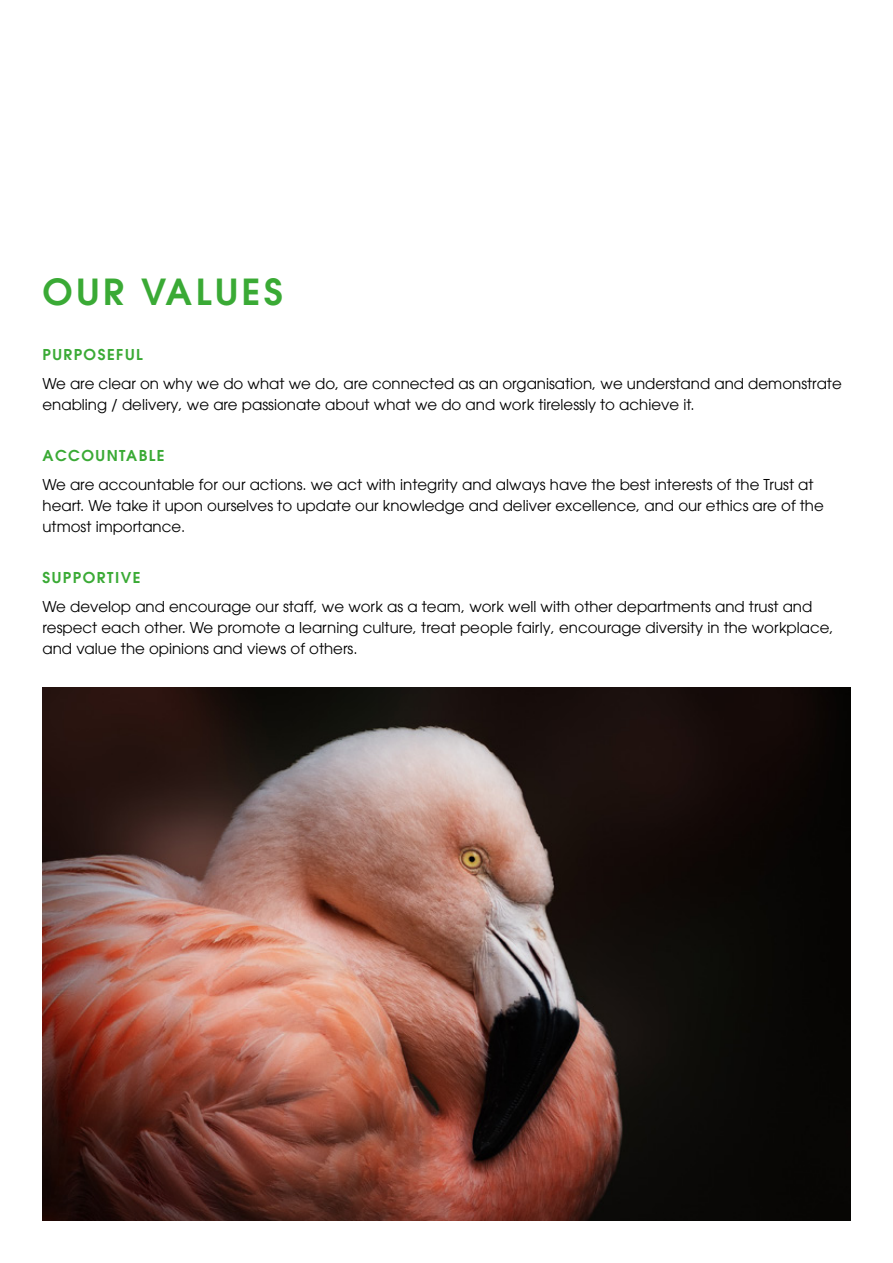
<style>
.page{position:relative;width:893px;height:1263px;background:#fff}
.page>*{position:absolute;margin:0;border:0;box-sizing:border-box;transform-origin:0 0}
.t1{font:36px "Avant Garde Gothic ITCW01 Dm";letter-spacing:.1em;color:#3aaa35}
.t2{font:15px/21px "Avant Garde Gothic ITCW01 Bk";color:#000}
.t3{font:15px "Avant Garde Gothic ITCW01 Dm";letter-spacing:.1em;color:#3aaa35}
</style>
<div class="page">
<img style="left:43px;top:687px;width:807px;height:533px">
<h1 class="t1" style="left:43px;top:268px;width:242px">OUR VALUES</h1>
<p class="t3" style="left:43px;top:344px;width:102px">PURPOSEFUL</p>
<p class="t2" style="left:43px;top:373px;width:801px">We are clear on why we do what we do, are connected as an organisation, we understand and demonstrate enabling / delivery, we are passionate about what we do and work tirelessly to achieve it.</p>
<p class="t3" style="left:43px;top:445px;width:124px">ACCOUNTABLE</p>
<p class="t2" style="left:43px;top:474px;width:783px">We are accountable for our actions. we act with integrity and always have the best interests of the Trust at heart. We take it upon ourselves to update our knowledge and deliver excellence, and our ethics are of the utmost importance.</p>
<p class="t3" style="left:43px;top:567px;width:100px">SUPPORTIVE</p>
<p class="t2" style="left:43px;top:596px;width:793px">We develop and encourage our staff, we work as a team, work well with other departments and trust and respect each other. We promote a learning culture, treat people fairly, encourage diversity in the workplace, and value the opinions and views of others.</p>
</div>
